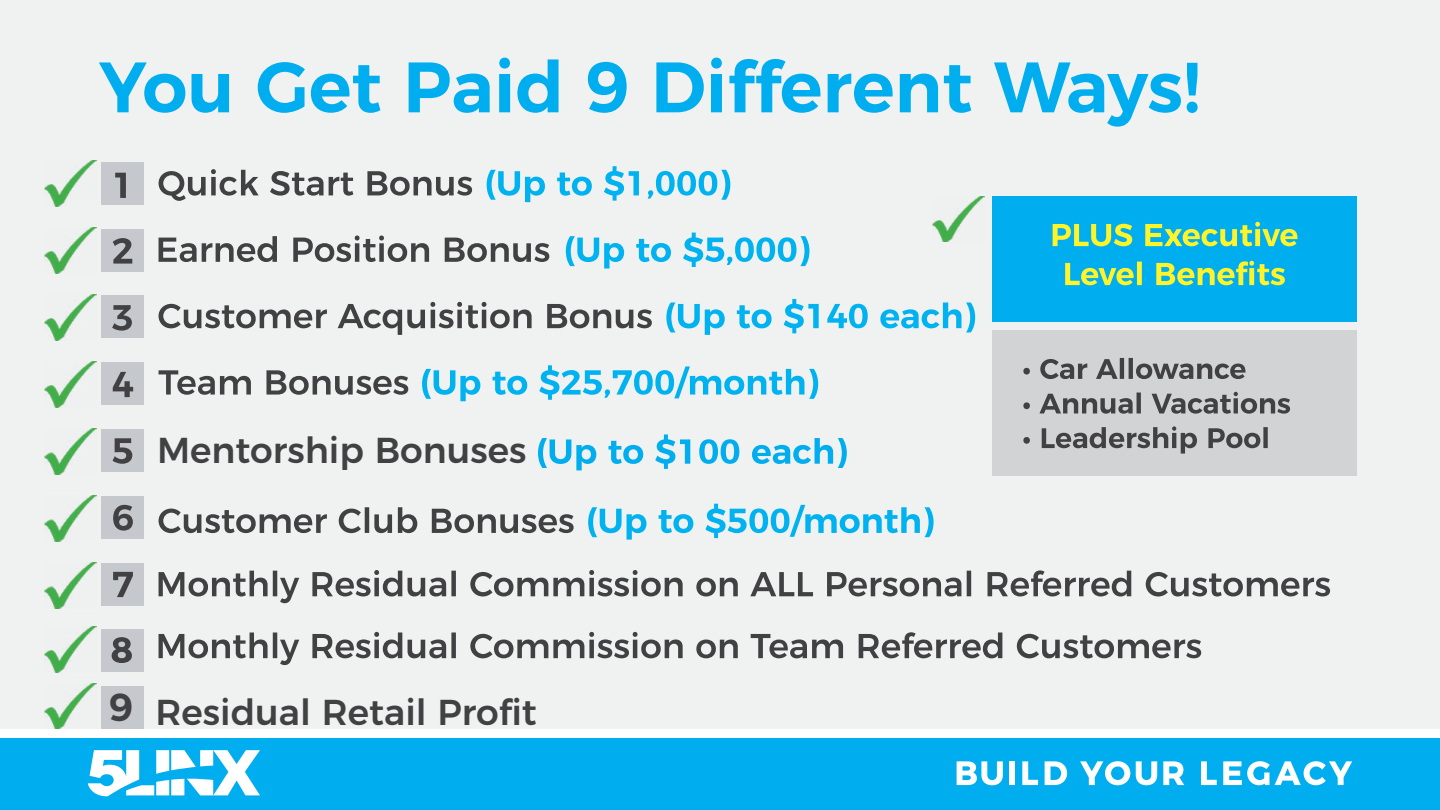
<style>
.page{position:relative;width:1440px;height:810px;background:#fff}
.page>*{position:absolute;margin:0;border:0;box-sizing:border-box;transform-origin:0 0}
.t1{font:600 71.25px "Montserrat";color:#00aeef}
.t2{font:600 39px "Montserrat";color:#414042}
.t3{font:500 36px "Montserrat";color:#414042}
</style>
<div class="page">
<div style="left:0;top:0;width:1440px;height:730px;background:#f0f1f1"></div>
<div style="left:0;top:736px;width:1440px;height:74px;background:#00aeef"></div>
<svg style="left:88px;top:750px;width:172px;height:46px"></svg>
<svg style="left:957px;top:761px;width:46px;height:24px"></svg>
<div style="left:1009px;top:761px;width:6px;height:24px;background:#fff"></div>
<svg style="left:1022px;top:761px;width:16px;height:24px"></svg>
<svg style="left:1045px;top:761px;width:22px;height:24px"></svg>
<svg style="left:1080px;top:761px;width:50px;height:24px"></svg>
<svg style="left:1136px;top:761px;width:21px;height:24px"></svg>
<svg style="left:1163px;top:761px;width:21px;height:24px"></svg>
<svg style="left:1201px;top:761px;width:16px;height:24px"></svg>
<svg style="left:1223px;top:761px;width:129px;height:24px"></svg>
<div style="left:0;top:729px;width:1440px;height:8px;background:#fff"></div>
<svg style="left:159px;top:632px;width:1042px;height:33px"></svg>
<svg style="left:159px;top:570px;width:1171px;height:33px"></svg>
<svg style="left:588px;top:504px;width:346px;height:36px"></svg>
<svg style="left:159px;top:507px;width:415px;height:26px"></svg>
<svg style="left:422px;top:365px;width:396px;height:36px"></svg>
<svg style="left:159px;top:370px;width:249px;height:25px"></svg>
<svg style="left:666px;top:299px;width:309px;height:36px"></svg>
<svg style="left:159px;top:302px;width:493px;height:33px"></svg>
<svg style="left:566px;top:233px;width:243px;height:36px"></svg>
<svg style="left:159px;top:236px;width:390px;height:26px"></svg>
<svg style="left:487px;top:166px;width:243px;height:36px"></svg>
<svg style="left:159px;top:169px;width:313px;height:32px"></svg>
<div style="left:101px;top:162px;width:43px;height:43px;background:#c5c8cc"></div>
<div style="left:101px;top:229px;width:43px;height:43px;background:#c5c8cc"></div>
<div style="left:101px;top:296px;width:43px;height:42px;background:#c5c8cc"></div>
<div style="left:101px;top:362px;width:43px;height:43px;background:#c5c8cc"></div>
<div style="left:101px;top:429px;width:43px;height:43px;background:#c5c8cc"></div>
<div style="left:101px;top:496px;width:43px;height:43px;background:#c5c8cc"></div>
<div style="left:101px;top:563px;width:43px;height:42px;background:#c5c8cc"></div>
<div style="left:101px;top:629px;width:42px;height:43px;background:#c5c8cc"></div>
<div style="left:101px;top:686px;width:42px;height:43px;background:#c5c8cc"></div>
<svg style="left:115px;top:173px;width:11px;height:25px"></svg>
<svg style="left:113px;top:238px;width:19px;height:26px"></svg>
<svg style="left:112px;top:305px;width:20px;height:26px"></svg>
<svg style="left:113px;top:372px;width:20px;height:25px"></svg>
<svg style="left:113px;top:438px;width:19px;height:26px"></svg>
<svg style="left:113px;top:505px;width:20px;height:26px"></svg>
<svg style="left:113px;top:572px;width:20px;height:25px"></svg>
<div style="left:992px;top:196px;width:365px;height:126px;background:#00aeef"></div>
<div style="left:992px;top:331px;width:365px;height:145px;background:#d1d3d4"></div>
<svg style="left:1065px;top:261px;width:220px;height:24px"></svg>
<svg style="left:1053px;top:222px;width:245px;height:24px"></svg>
<svg style="left:1023px;top:426px;width:245px;height:28px"></svg>
<svg style="left:1023px;top:392px;width:267px;height:22px"></svg>
<svg style="left:1023px;top:358px;width:223px;height:21px"></svg>
<img style="left:44px;top:161px;width:53px;height:45px">
<img style="left:932px;top:196px;width:53px;height:46px">
<img style="left:44px;top:295px;width:53px;height:45px">
<img style="left:44px;top:228px;width:53px;height:45px">
<img style="left:44px;top:429px;width:53px;height:45px">
<img style="left:44px;top:362px;width:53px;height:45px">
<img style="left:44px;top:496px;width:53px;height:45px">
<img style="left:44px;top:563px;width:53px;height:45px">
<img style="left:44px;top:627px;width:53px;height:45px">
<img style="left:44px;top:683px;width:53px;height:46px">
<svg style="left:538px;top:434px;width:309px;height:36px"></svg>
<svg style="left:112px;top:637px;width:20px;height:26px"></svg>
<h1 class="t1" style="left:99px;top:29px;width:1103px">You Get Paid 9 Different Ways!</h1>
<p class="t3" style="left:157px;top:422px;width:371px">Mentorship Bonuses</p>
<p class="t2" style="left:109px;top:675px;width:26px">9</p>
<p class="t3" style="left:156px;top:683px;width:383px">Residual Retail Profit</p>
</div>
